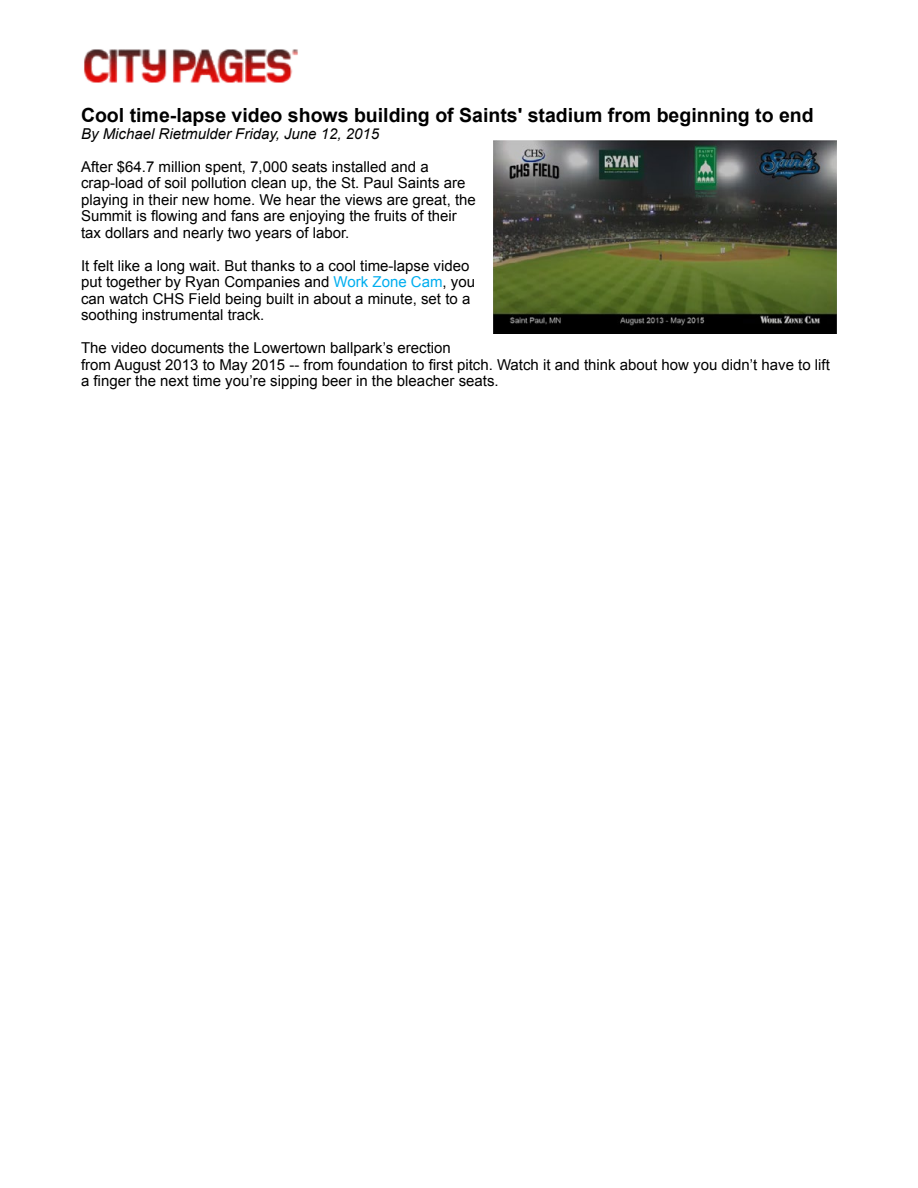
<style>
.page{position:relative;width:918px;height:1188px;background:#fff}
.page>*{position:absolute;margin:0;border:0;box-sizing:border-box;transform-origin:0 0}
.t1{font:700 19.5px "Arial";color:#000}
.t2{font:15px/16.5px "Arial";color:#000}
.t3{font:italic 15px "Arial";color:#000}
.s1{color:#00aeef}
</style>
<div class="page">
<img style="left:493px;top:140px;width:344px;height:193px">
<img style="left:84px;top:49px;width:214px;height:34px">
<h1 class="t1" style="left:81px;top:102px;width:734px">Cool time-lapse video shows building of Saints' stadium from beginning to end</h1>
<p class="t3" style="left:81px;top:124px;width:300px">By Michael Rietmulder Friday, June 12, 2015</p>
<p class="t2" style="left:81px;top:158px;width:396px">After $64.7 million spent, 7,000 seats installed and a crap-load of soil pollution clean up, the St. Paul Saints are playing in their new home. We hear the views are great, the Summit is flowing and fans are enjoying the fruits of their tax dollars and nearly two years of labor.</p>
<p class="t2" style="left:81px;top:257px;width:396px">It felt like a long wait. But thanks to a cool time-lapse video put together by Ryan Companies and <span class="s1">Work Zone Cam</span>, you can watch CHS Field being built in about a minute, set to a soothing instrumental track.</p>
<p class="t2" style="left:81px;top:340px;width:750px">The video documents the Lowertown ballpark’s erection<br>from August 2013 to May 2015 -- from foundation to first pitch. Watch it and think about how you didn’t have to lift a finger the next time you’re sipping beer in the bleacher seats.</p>
</div>
